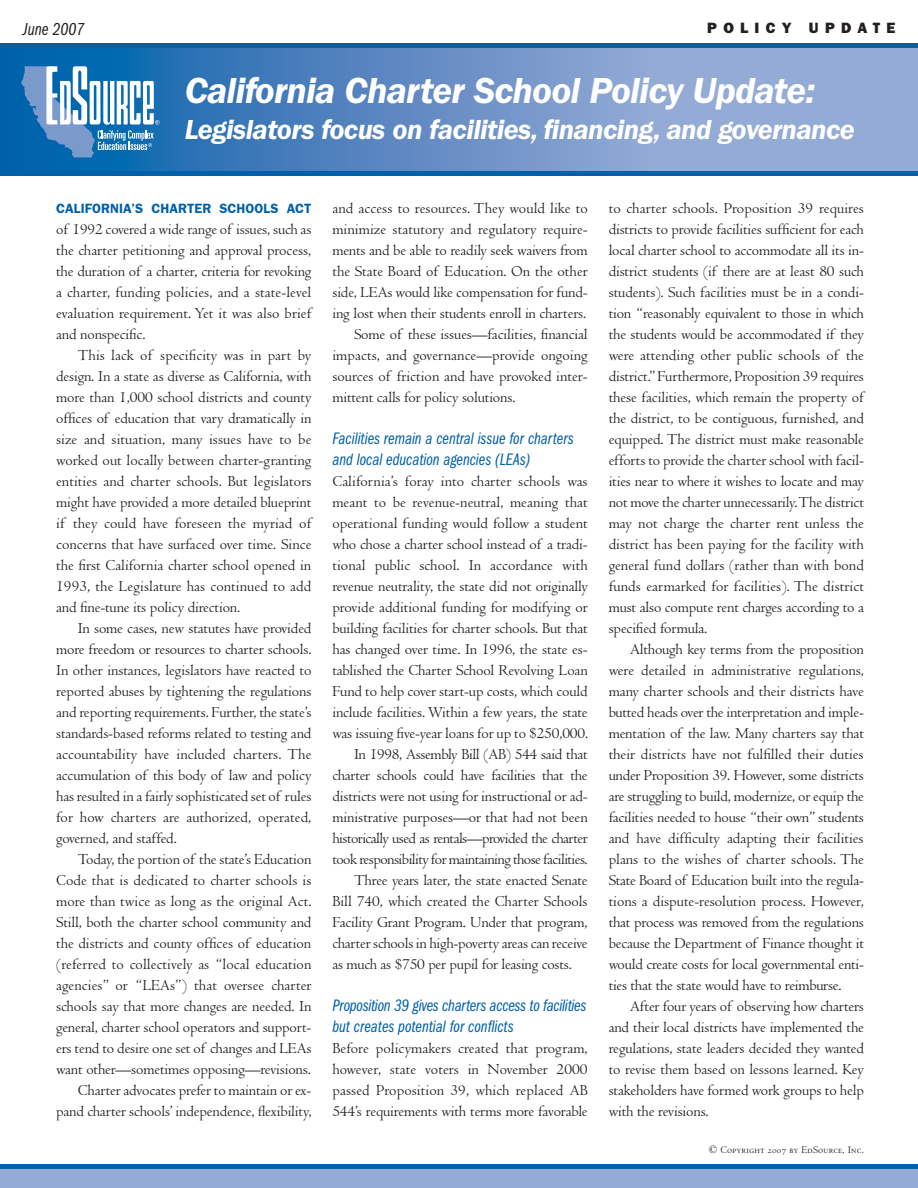
<style>
.page{position:relative;width:918px;height:1188px;background:#fff}
.page>*{position:absolute;margin:0;border:0;box-sizing:border-box;transform-origin:0 0}
.t1{font:italic 600 37.5px "Franklin Gothic";letter-spacing:-.025em;color:#fff}
.t2{font:italic 600 28.5px "Franklin Gothic";letter-spacing:-.025em;color:#fff}
.t3{font:18px "Franklin Gothic Book Cmpr Ital";color:#231f20}
.t4{font:17.25px/21px "Franklin Gothic Book Cmpr Ital";color:#0060a9}
.t5{font:15.75px/21px "Centaur";letter-spacing:-.01em;color:#231f20;text-align:justify}
.t6{font:15.75px "Centaur";letter-spacing:-.035em;color:#231f20}
.t7{font:800 15px "Franklin Gothic";letter-spacing:.42em;color:#231f20}
.t8{font:600 13.5px "Franklin Gothic";letter-spacing:.005em;color:#0060a9}
.t9{font:10.5px "Centaur MT SC";letter-spacing:.02em;color:#231f20}
</style>
<div class="page">
<div style="left:0;top:48px;width:648px;height:124px;background:linear-gradient(to right,#005da8,#99a6d3)"></div>
<div style="left:648px;top:48px;width:270px;height:124px;background:#93abd5"></div>
<div style="left:0;top:171px;width:918px;height:5px;background:#0060a9"></div>
<div style="left:0;top:1164px;width:918px;height:24px;background:#93abd5"></div>
<hr style="left:0;top:1164px;width:918px;height:4px;background:#0060a9">
<svg style="left:21px;top:66px;width:139px;height:91px"></svg>
<hr style="left:0;top:44px;width:918px;height:4px;background:#0060a9">
<p class="t3" style="left:22px;top:22px;width:63px">June 2007</p>
<p class="t7" style="left:707px;top:22px;width:190px">POLICY UPDATE</p>
<h1 class="t1" style="left:185px;top:78px;width:632px">California Charter School Policy Update:</h1>
<h2 class="t2" style="left:185px;top:120px;width:672px">Legislators focus on facilities, financing, and governance</h2>
<p class="t8" style="left:56px;top:204px;width:257px">CALIFORNIA’S CHARTER SCHOOLS ACT</p>
<p class="t5" style="left:56px;top:220px;width:257px">of 1992 covered a wide range of issues, such as the charter petitioning and approval process, the duration of a charter, criteria for revoking a charter, funding policies, and a state-level evaluation requirement. Yet it was also brief and nonspecific.</p>
<p class="t5" style="left:56px;top:346px;width:257px;text-indent:22px">This lack of specificity was in part by design. In a state as diverse as California, with more than 1,000 school districts and county offices of education that vary dramatically in size and situation, many issues have to be worked out locally between charter-granting entities and charter schools. But legislators might have provided a more detailed blueprint if they could have foreseen the myriad of concerns that have surfaced over time. Since the first California charter school opened in 1993, the Legislature has continued to add and fine-tune its policy direction.</p>
<p class="t5" style="left:56px;top:619px;width:257px;text-indent:22px">In some cases, new statutes have provided more freedom or resources to charter schools.<br>In other instances, legislators have reacted to reported abuses by tightening the regulations and reporting requirements. Further, the state’s standards-based reforms related to testing and accountability have included charters. The accumulation of this body of law and policy has resulted in a fairly sophisticated set of rules for how charters are authorized, operated, governed, and staffed.</p>
<p class="t5" style="left:56px;top:850px;width:257px;text-align:right">Today, the portion of the state’s Education Code that is dedicated to charter schools is more than twice as long as the original Act.<br>Still, both the charter school community and the districts and county offices of education (referred to collectively as “local education agencies” or “LEAs”) that oversee charter schools say that more changes are needed. In general, charter school operators and support&shy;ers tend to desire one set of changes and LEAs want other—sometimes opposing—revisions.<br>Charter advocates prefer to maintain or ex&shy;pand charter schools’ independence, flexibility,</p>
<p class="t5" style="left:332px;top:199px;width:257px">and access to resources. They would like to</p>
<p class="t5" style="left:332px;top:220px;width:257px">minimize statutory and regulatory require-</p>
<p class="t5" style="left:332px;top:241px;width:257px">ments and be able to readily seek waivers from</p>
<p class="t5" style="left:332px;top:262px;width:257px">the State Board of Education. On the other</p>
<p class="t5" style="left:332px;top:283px;width:257px">side, LEAs would like compensation for fund-</p>
<p class="t5" style="left:332px;top:304px;width:255px">ing lost when their students enroll in charters.</p>
<p class="t5" style="left:354px;top:325px;width:235px">Some of these issues—facilities, financial</p>
<p class="t5" style="left:332px;top:346px;width:257px">impacts, and governance—provide ongoing</p>
<p class="t5" style="left:332px;top:367px;width:257px">sources of friction and have provoked inter-</p>
<p class="t5" style="left:332px;top:388px;width:185px">mittent calls for policy solutions.</p>
<p class="t4" style="left:332px;top:429px;width:243px">Facilities remain a central issue for charters and local education agencies (LEAs)</p>
<p class="t5" style="left:332px;top:472px;width:257px">California’s foray into charter schools was</p>
<p class="t5" style="left:332px;top:493px;width:257px">meant to be revenue-neutral, meaning that</p>
<p class="t5" style="left:332px;top:514px;width:257px">operational funding would follow a student</p>
<p class="t5" style="left:332px;top:535px;width:257px">who chose a charter school instead of a tradi-</p>
<p class="t5" style="left:332px;top:556px;width:257px">tional public school. In accordance with</p>
<p class="t5" style="left:332px;top:577px;width:257px">revenue neutrality, the state did not originally</p>
<p class="t5" style="left:332px;top:598px;width:257px">provide additional funding for modifying or</p>
<p class="t5" style="left:332px;top:619px;width:257px">building facilities for charter schools. But that</p>
<p class="t5" style="left:332px;top:640px;width:257px">has changed over time. In 1996, the state es-</p>
<p class="t5" style="left:332px;top:661px;width:257px">tablished the Charter School Revolving Loan</p>
<p class="t5" style="left:332px;top:682px;width:257px">Fund to help cover start-up costs, which could</p>
<p class="t5" style="left:332px;top:703px;width:257px">include facilities. Within a few years, the state</p>
<p class="t5" style="left:332px;top:724px;width:257px">was issuing five-year loans for up to $250,000.</p>
<p class="t5" style="left:354px;top:745px;width:235px">In 1998, Assembly Bill (AB) 544 said that</p>
<p class="t5" style="left:332px;top:766px;width:257px">charter schools could have facilities that the</p>
<p class="t5" style="left:332px;top:787px;width:257px">districts were not using for instructional or ad-</p>
<p class="t5" style="left:332px;top:808px;width:257px">ministrative purposes—or that had not been</p>
<p class="t6" style="left:332px;top:832px;width:257px">historically used as rentals—provided the charter</p>
<p class="t6" style="left:332px;top:853px;width:257px">took responsibility for maintaining those facilities.</p>
<p class="t5" style="left:354px;top:871px;width:235px">Three years later, the state enacted Senate</p>
<p class="t5" style="left:332px;top:892px;width:257px">Bill 740, which created the Charter Schools</p>
<p class="t5" style="left:332px;top:913px;width:257px">Facility Grant Program. Under that program,</p>
<p class="t5" style="left:332px;top:934px;width:257px">charter schools in high-poverty areas can receive</p>
<p class="t5" style="left:332px;top:955px;width:241px">as much as $750 per pupil for leasing costs.</p>
<p class="t4" style="left:332px;top:996px;width:255px">Proposition 39 gives charters access to facilities but creates potential for conflicts</p>
<p class="t5" style="left:332px;top:1039px;width:257px">Before policymakers created that program, however, state voters in November 2000 passed Proposition 39, which replaced AB 544’s requirements with terms more favorable</p>
<p class="t5" style="left:609px;top:199px;width:257px">to charter schools. Proposition 39 requires districts to provide facilities sufficient for each local charter school to accommodate all its in&shy;district students (if there are at least 80 such students). Such facilities must be in a condi&shy;tion “reasonably equivalent to those in which the students would be accommodated if they were attending other public schools of the district.”Furthermore, Proposition 39 requires these facilities, which remain the property of the district, to be contiguous, furnished, and equipped. The district must make reasonable efforts to provide the charter school with facil&shy;ities near to where it wishes to locate and may not move the charter unnecessarily. The district may not charge the charter rent unless the district has been paying for the facility with general fund dollars (rather than with bond funds earmarked for facilities). The district must also compute rent charges according to a specified formula.</p>
<p class="t5" style="left:609px;top:640px;width:257px;text-indent:22px">Although key terms from the proposition were detailed in administrative regulations, many charter schools and their districts have butted heads over the interpretation and imple&shy;mentation of the law. Many charters say that their districts have not fulfilled their duties under Proposition 39. However, some districts are struggling to build, modernize, or equip the facilities needed to house “their own” students and have difficulty adapting their facilities plans to the wishes of charter schools. The State Board of Education built into the regula&shy;tions a dispute-resolution process. However, that process was removed from the regulations because the Department of Finance thought it would create costs for local governmental enti&shy;ties that the state would have to reimburse.</p>
<p class="t5" style="left:609px;top:997px;width:257px;text-indent:22px">After four years of observing how charters and their local districts have implemented the regulations, state leaders decided they wanted to revise them based on lessons learned. Key stakeholders have formed work groups to help with the revisions.</p>
<p class="t9" style="left:709px;top:1146px;width:157px">© Copyright 2007 by EdSource, Inc.</p>
</div>
